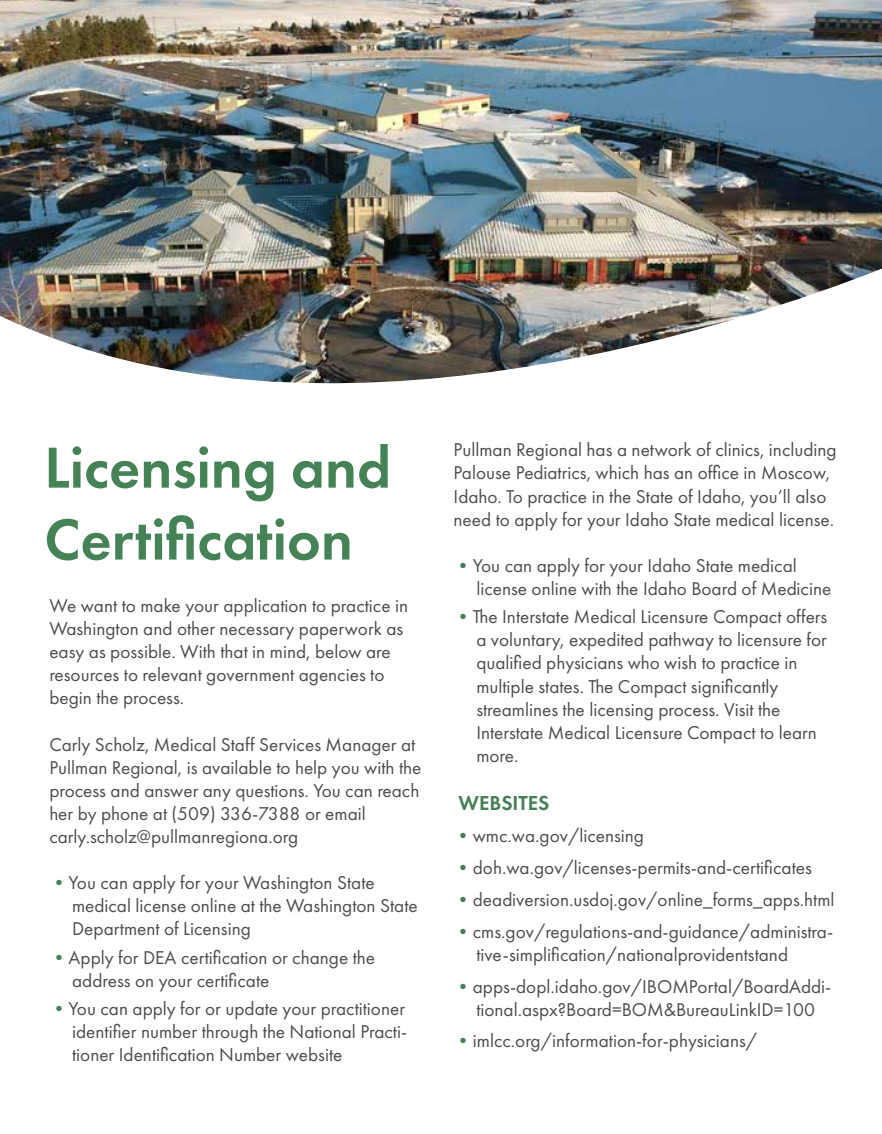
<style>
.page{position:relative;width:882px;height:1134px;background:#fff}
.page>*{position:absolute;margin:0;border:0;box-sizing:border-box;transform-origin:0 0}
.t1{font:600 59.85px/71.9px "Futura PT";color:#458357}
.t2{font:600 21px "Futura PT";color:#458057}
.t3{font:19.25px/23.1px "Futura PT";color:#4d4d4d}
.s1{font-weight:600;color:#458057}
</style>
<div class="page">
<img style="left:0;top:0;width:882px;height:384px">
<h1 class="t1" style="left:44px;top:431px;width:348px">Licensing and<br>Certification</h1>
<p class="t3" style="left:454px;top:438px;width:384px">Pullman Regional has a network of clinics, including Palouse Pediatrics, which has an office in Moscow, Idaho. To practice in the State of Idaho, you’ll also need to apply for your Idaho State medical license.</p>
<p class="t3" style="left:476px;top:554px;width:357px;text-indent:-23px"><span class="s1">•</span>You can apply for your Idaho State medical license online with the Idaho Board of Medicine</p>
<p class="t3" style="left:476px;top:605px;width:352px;text-indent:-23px"><span class="s1">•</span>The Interstate Medical Licensure Compact offers a voluntary, expedited pathway to licensure for qualified physicians who wish to practice in multiple states. The Compact significantly streamlines the licensing process. Visit the Interstate Medical Licensure Compact to learn more.</p>
<p class="t2" style="left:458px;top:790px;width:92px">WEBSITES</p>
<p class="t3" style="left:454px;top:824px;width:192px"><span class="s1">•</span>wmc.wa.gov/licensing</p>
<p class="t3" style="left:454px;top:856px;width:360px"><span class="s1">•</span>doh.wa.gov/licenses-permits-and-certificates</p>
<p class="t3" style="left:454px;top:888px;width:382px"><span class="s1">•</span>deadiversion.usdoj.gov/online_forms_apps.html</p>
<p class="t3" style="left:476px;top:920px;width:358px;text-indent:-23px"><span class="s1">•</span>cms.gov/regulations-and-guidance/administra&shy;tive-simplification/nationalprovidentstand</p>
<p class="t3" style="left:454px;top:974px;width:379px;text-align:center"><span class="s1">•</span>apps-dopl.idaho.gov/IBOMPortal/BoardAddi&shy;tional.aspx?Board=BOM&amp;BureauLinkID=100</p>
<p class="t3" style="left:454px;top:1029px;width:305px"><span class="s1">•</span>imlcc.org/information-for-physicians/</p>
<p class="t3" style="left:49px;top:594px;width:360px">We want to make your application to practice in Washington and other necessary paperwork as easy as possible. With that in mind, below are resources to relevant government agencies to begin the process.</p>
<p class="t3" style="left:49px;top:732px;width:373px">Carly Scholz, Medical Staff Services Manager at Pullman Regional, is available to help you with the process and answer any questions. You can reach her by phone at (509) 336-7388 or email carly.scholz@pullmanregiona.org</p>
<p class="t3" style="left:72px;top:871px;width:347px;text-indent:-23px"><span class="s1">•</span>You can apply for your Washington State medical license online at the Washington State<br>Department of Licensing</p>
<p class="t3" style="left:72px;top:946px;width:304px;text-indent:-23px"><span class="s1">•</span>Apply for DEA certification or change the address on your certificate</p>
<p class="t3" style="left:72px;top:997px;width:337px;text-align:justify;text-indent:-23px"><span class="s1">•</span>You can apply for or update your practitioner identifier number through the National Practi&shy;tioner Identification Number website</p>
</div>
